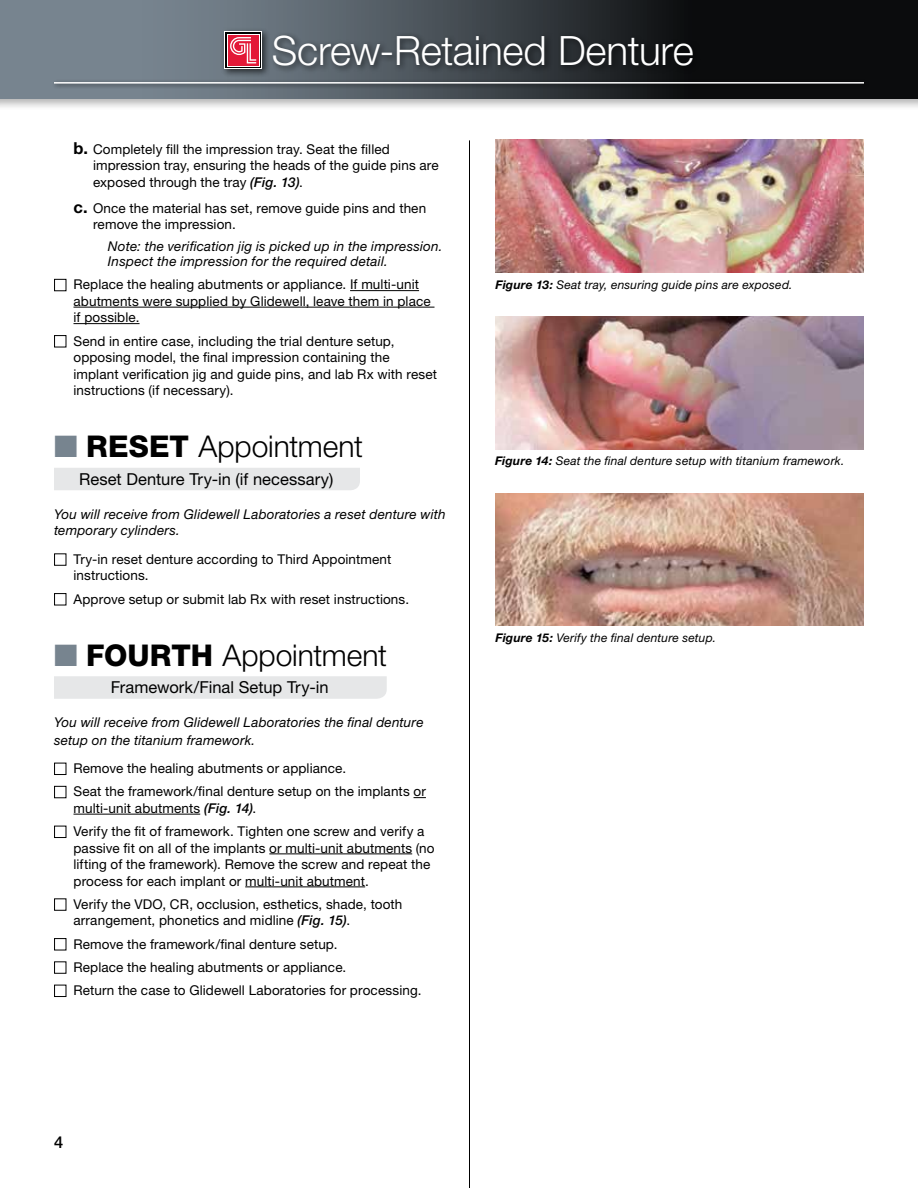
<style>
.page{position:relative;width:918px;height:1188px;background:#fff}
.page>*{position:absolute;margin:0;border:0;box-sizing:border-box;transform-origin:0 0}
.t1{font:300 40.5px "Helvetica Neue LT Std";letter-spacing:-.005em;color:#fff}
.t2{font:300 30px "Helvetica Neue LT Std";letter-spacing:-.005em;color:#000}
.t3{font:16.5px "Helvetica Neue LT Std";color:#000}
.t4{font:500 16.5px "Helvetica Neue LT Std";color:#000}
.t5{font:13.5px/16.5px "Helvetica Neue LT Std";letter-spacing:.01em;color:#000}
.t6{font:italic 13.5px/15px "Helvetica Neue LT Std";letter-spacing:.015em;color:#000}
.t7{font:italic 12px "Helvetica Neue LT Std";letter-spacing:.015em;color:#000}
.s1{font-weight:700;font-size:16.5px}
.s2{font-weight:500;font-style:italic}
.s3{color:#77848f}
.s4{font-weight:800}
.s5{font-weight:700}
</style>
<div class="page">
<div style="left:0;top:0;width:918px;height:111px;background:#000;opacity:.3"></div>
<svg style="left:0;top:0;width:918px;height:99px;background:#40474d"></svg>
<div style="left:51px;top:79px;width:819px;height:11px;background:#000;opacity:.7"></div>
<hr style="left:54px;top:82px;width:810px;height:2px;background:#fff">
<hr style="left:469px;top:140px;width:1px;height:1048px;background:#000">
<div style="left:270px;top:31px;width:431px;height:42px;background:#000;opacity:.6"></div>
<div style="left:220px;top:27px;width:51px;height:50px;background:#000;opacity:.6"></div>
<div style="left:224px;top:31px;width:38px;height:38px;background:#fff"></div>
<div style="left:225px;top:32px;width:36px;height:36px;background:linear-gradient(to right,#fff,#fff)"></div>
<div style="left:227px;top:34px;width:33px;height:32px;background:#e31837"></div>
<svg style="left:230px;top:37px;width:26px;height:26px"></svg>
<img style="left:495px;top:140px;width:369px;height:133px">
<img style="left:495px;top:316px;width:369px;height:133px">
<img style="left:495px;top:493px;width:369px;height:133px">
<hr style="left:350px;top:290px;width:69px;height:1px;background:#000">
<hr style="left:74px;top:307px;width:361px;height:1px;background:#000">
<hr style="left:74px;top:323px;width:66px;height:1px;background:#000">
<svg style="left:414px;top:797px;width:12px;height:1px"></svg>
<hr style="left:74px;top:814px;width:126px;height:1px;background:#000">
<hr style="left:269px;top:854px;width:143px;height:1px;background:#000">
<hr style="left:245px;top:887px;width:120px;height:1px;background:#000">
<div style="left:54px;top:279px;width:12px;height:12px;border:1px solid #000"></div>
<div style="left:54px;top:335px;width:12px;height:12px;border:1px solid #000"></div>
<div style="left:54px;top:468px;width:306px;height:22px;background:#e6e7e8"></div>
<div style="left:54px;top:554px;width:12px;height:11px;border:1px solid #000"></div>
<div style="left:54px;top:593px;width:12px;height:12px;border:1px solid #000"></div>
<div style="left:54px;top:676px;width:333px;height:23px;background:#e6e7e8"></div>
<div style="left:54px;top:763px;width:12px;height:12px;border:1px solid #000"></div>
<div style="left:54px;top:786px;width:12px;height:12px;border:1px solid #000"></div>
<div style="left:54px;top:826px;width:12px;height:12px;border:1px solid #000"></div>
<div style="left:54px;top:899px;width:12px;height:11px;border:1px solid #000"></div>
<div style="left:54px;top:938px;width:12px;height:12px;border:1px solid #000"></div>
<div style="left:54px;top:962px;width:12px;height:11px;border:1px solid #000"></div>
<div style="left:54px;top:985px;width:12px;height:12px;border:1px solid #000"></div>
<h1 class="t1" style="left:272px;top:25px;width:423px">Screw-Retained Denture</h1>
<p class="t5" style="left:93px;top:140px;width:347px;text-indent:-20px"><span class="s1">b.</span> Completely fill the impression tray. Seat the filled impression tray, ensuring the heads of the guide pins are exposed through the tray <span class="s2">(Fig. 13)</span>.</p>
<p class="t5" style="left:93px;top:200px;width:335px;text-indent:-20px"><span class="s1">c.</span> Once the material has set, remove guide pins and then remove the impression.</p>
<p class="t6" style="left:108px;top:239px;width:336px">Note: the verification jig is picked up in the impression.<br>Inspect the impression for the required detail.</p>
<p class="t5" style="left:74px;top:276px;width:359px">Replace the healing abutments or appliance. If multi-unit abutments were supplied by Glidewell, leave them in place if possible.</p>
<p class="t5" style="left:74px;top:332px;width:365px">Send in entire case, including the trial denture setup, opposing model, the final impression containing the implant verification jig and guide pins, and lab Rx with reset instructions (if necessary).</p>
<h2 class="t2" style="left:54px;top:428px;width:311px"><span class="s3">■</span> <span class="s4">RESET</span> Appointment</h2>
<p class="t3" style="left:79px;top:469px;width:256px">Reset Denture Try-in (if necessary)</p>
<p class="t6" style="left:54px;top:506px;width:393px;line-height:16.5px">You will receive from Glidewell Laboratories a reset denture with temporary cylinders.</p>
<p class="t5" style="left:74px;top:551px;width:319px">Try-in reset denture according to Third Appointment instructions.</p>
<p class="t5" style="left:74px;top:590px;width:337px">Approve setup or submit lab Rx with reset instructions.</p>
<h2 class="t2" style="left:54px;top:637px;width:335px"><span class="s3">■</span> <span class="s4">FOURTH</span> Appointment</h2>
<p class="t3" style="left:111px;top:678px;width:219px">Framework/Final Setup Try-in</p>
<p class="t6" style="left:54px;top:714px;width:371px;line-height:17.2px">You will receive from Glidewell Laboratories the final denture setup on the titanium framework.</p>
<p class="t5" style="left:74px;top:756px;width:354px;line-height:23.2px">Remove the healing abutments or appliance.<br>Seat the framework/final denture setup on the implants or</p>
<p class="t5" style="left:74px;top:796px;width:352px;line-height:23.2px">multi-unit abutments <span class="s2">(Fig. 14)</span>.<br>Verify the fit of framework. Tighten one screw and verify a</p>
<p class="t5" style="left:74px;top:839px;width:363px">passive fit on all of the implants or multi-unit abutments (no lifting of the framework). Remove the screw and repeat the process for each implant or multi-unit abutment.</p>
<p class="t5" style="left:74px;top:896px;width:330px">Verify the VDO, CR, occlusion, esthetics, shade, tooth arrangement, phonetics and midline <span class="s2">(Fig. 15)</span>.</p>
<p class="t5" style="left:74px;top:932px;width:350px;line-height:23.2px">Remove the framework/final denture setup.<br>Replace the healing abutments or appliance.<br>Return the case to Glidewell Laboratories for processing.</p>
<p class="t7" style="left:496px;top:278px;width:299px"><span class="s5">Figure 13:</span> Seat tray, ensuring guide pins are exposed.</p>
<p class="t7" style="left:495px;top:454px;width:351px"><span class="s5">Figure 14:</span> Seat the final denture setup with titanium framework.</p>
<p class="t7" style="left:496px;top:631px;width:222px"><span class="s5">Figure 15:</span> Verify the final denture setup.</p>
<p class="t4" style="left:54px;top:1132px;width:11px">4</p>
</div>
